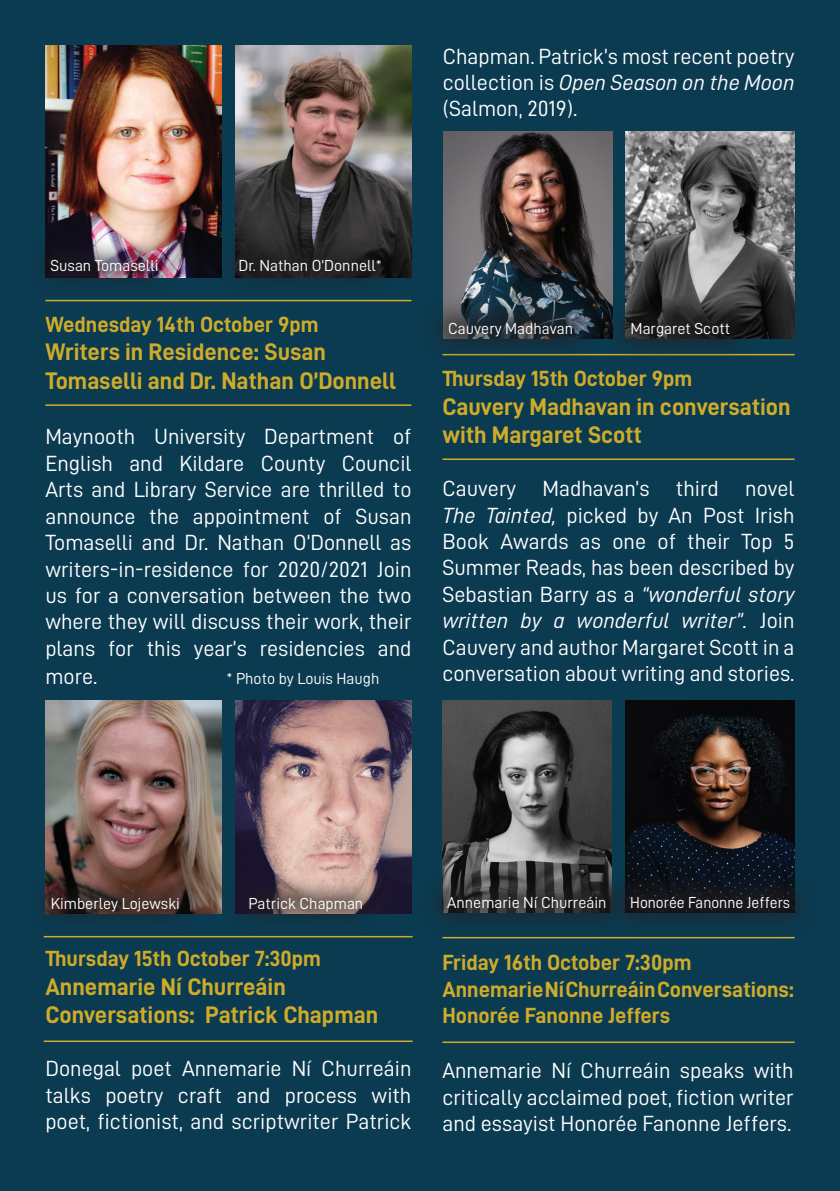
<style>
.page{position:relative;width:840px;height:1191px;background:#fff}
.page>*{position:absolute;margin:0;border:0;box-sizing:border-box;transform-origin:0 0}
.t1{font:24px/28.8px "D DIN Bold";color:#cfab2a}
.t2{font:22px/26.6px "D DIN";color:#fff;text-align:justify}
.t3{font:22px/26.4px "D DIN Bold";color:#cfab2a}
.t4{font:22px "D DIN Italic";color:#fff}
.t5{font:16px "D DIN";color:#fff}
.s1{font-family:"D DIN"}
.s2{font-family:"D DIN Italic"}
</style>
<div class="page">
<div style="left:0;top:0;width:839px;height:1191px;background:#0b3b51"></div>
<img style="left:45px;top:45px;width:176px;height:233px">
<img style="left:235px;top:45px;width:176px;height:233px">
<div style="left:27px;top:236px;width:154px;height:60px;background:#231f20;opacity:.75"></div>
<div style="left:215px;top:236px;width:189px;height:60px;background:#231f20;opacity:.75"></div>
<img style="left:45px;top:701px;width:176px;height:212px">
<img style="left:235px;top:701px;width:176px;height:212px">
<div style="left:28px;top:873px;width:175px;height:62px;background:#231f20;opacity:.75"></div>
<div style="left:225px;top:873px;width:160px;height:62px;background:#231f20;opacity:.75"></div>
<hr style="left:45px;top:404px;width:366px;height:2px;background:#cfab2a">
<hr style="left:45px;top:300px;width:366px;height:1px;background:#cfab2a">
<hr style="left:44px;top:1040px;width:368px;height:2px;background:#cfab2a">
<hr style="left:442px;top:458px;width:352px;height:2px;background:#cfab2a">
<hr style="left:442px;top:1041px;width:352px;height:2px;background:#cfab2a">
<hr style="left:44px;top:936px;width:368px;height:1px;background:#cfab2a">
<hr style="left:442px;top:354px;width:352px;height:1px;background:#cfab2a">
<img style="left:443px;top:132px;width:168px;height:162px">
<img style="left:625px;top:132px;width:169px;height:207px">
<div style="left:418px;top:293px;width:183px;height:73px;background:#231f20;opacity:.75"></div>
<div style="left:601px;top:294px;width:157px;height:72px;background:#231f20;opacity:.75"></div>
<img style="left:442px;top:700px;width:169px;height:166px">
<img style="left:625px;top:700px;width:169px;height:166px">
<div style="left:418px;top:866px;width:216px;height:72px;background:#231f20;opacity:.75"></div>
<div style="left:600px;top:866px;width:218px;height:72px;background:#231f20;opacity:.75"></div>
<p class="t2" style="left:442px;top:42px;width:353px">Chapman. Patrick’s most recent poetry</p>
<p class="t4" style="left:442px;top:70px;width:353px"><span class="s1">collection is</span> Open Season on the Moon</p>
<p class="t2" style="left:442px;top:95px;width:136px">(Salmon, 2019).</p>
<p class="t5" style="left:50px;top:257px;width:109px">Susan Tomaselli</p>
<p class="t5" style="left:238px;top:257px;width:145px">Dr. Nathan O’Donnell*</p>
<p class="t3" style="left:45px;top:310px;width:274px">Wednesday 14th October 9pm</p>
<p class="t1" style="left:45px;top:337px;width:352px">Writers in Residence: Susan<br>Tomaselli and Dr. Nathan O’Donnell</p>
<p class="t2" style="left:45px;top:423px;width:367px">Maynooth University Department of English and Kildare County Council Arts and Library Service are thrilled to announce the appointment of Susan Tomaselli and Dr. Nathan O’Donnell as writers-in-residence for 2020/2021 Join us for a conversation between the two where they will discuss their work, their plans for this year’s residencies and more.</p>
<p class="t5" style="left:226px;top:669px;width:154px">* Photo by Louis Haugh</p>
<p class="t5" style="left:448px;top:320px;width:126px">Cauvery Madhavan</p>
<p class="t5" style="left:630px;top:320px;width:101px">Margaret Scott</p>
<p class="t3" style="left:442px;top:364px;width:251px">Thursday 15th October 9pm</p>
<p class="t1" style="left:442px;top:391px;width:349px">Cauvery Madhavan in conversation with Margaret Scott</p>
<p class="t2" style="left:442px;top:475px;width:353px">Cauvery Madhavan’s third novel <span class="s2">The Tainted,</span> picked by An Post Irish Book Awards as one of their Top 5<br>Summer Reads, has been described by Sebastian Barry as a <span class="s2">“wonderful story</span></p>
<p class="t4" style="left:442px;top:608px;width:353px">written by a wonderful writer”. <span class="s1">Join</span></p>
<p class="t2" style="left:442px;top:633px;width:353px">Cauvery and author Margaret Scott in a conversation about writing and stories.</p>
<p class="t5" style="left:51px;top:894px;width:131px">Kimberley Lojewski</p>
<p class="t5" style="left:248px;top:894px;width:116px">Patrick Chapman</p>
<p class="t3" style="left:45px;top:944px;width:277px">Thursday 15th October 7:30pm</p>
<p class="t1" style="left:45px;top:971px;width:334px">Annemarie Ní Churreáin<br>Conversations: Patrick Chapman</p>
<p class="t2" style="left:45px;top:1055px;width:367px">Donegal poet Annemarie Ní Churreáin talks poetry craft and process with poet, fictionist, and scriptwriter Patrick</p>
<p class="t5" style="left:447px;top:894px;width:160px">Annemarie Ní Churreáin</p>
<p class="t5" style="left:630px;top:894px;width:161px">Honorée Fanonne Jeffers</p>
<p class="t3" style="left:442px;top:949px;width:352px">Friday 16th October 7:30pm<br>Annemarie Ní Churreáin Conversations:<br>Honorée Fanonne Jeffers</p>
<p class="t2" style="left:442px;top:1057px;width:352px">Annemarie Ní Churreáin speaks with critically acclaimed poet, fiction writer and essayist Honorée Fanonne Jeffers.</p>
</div>
